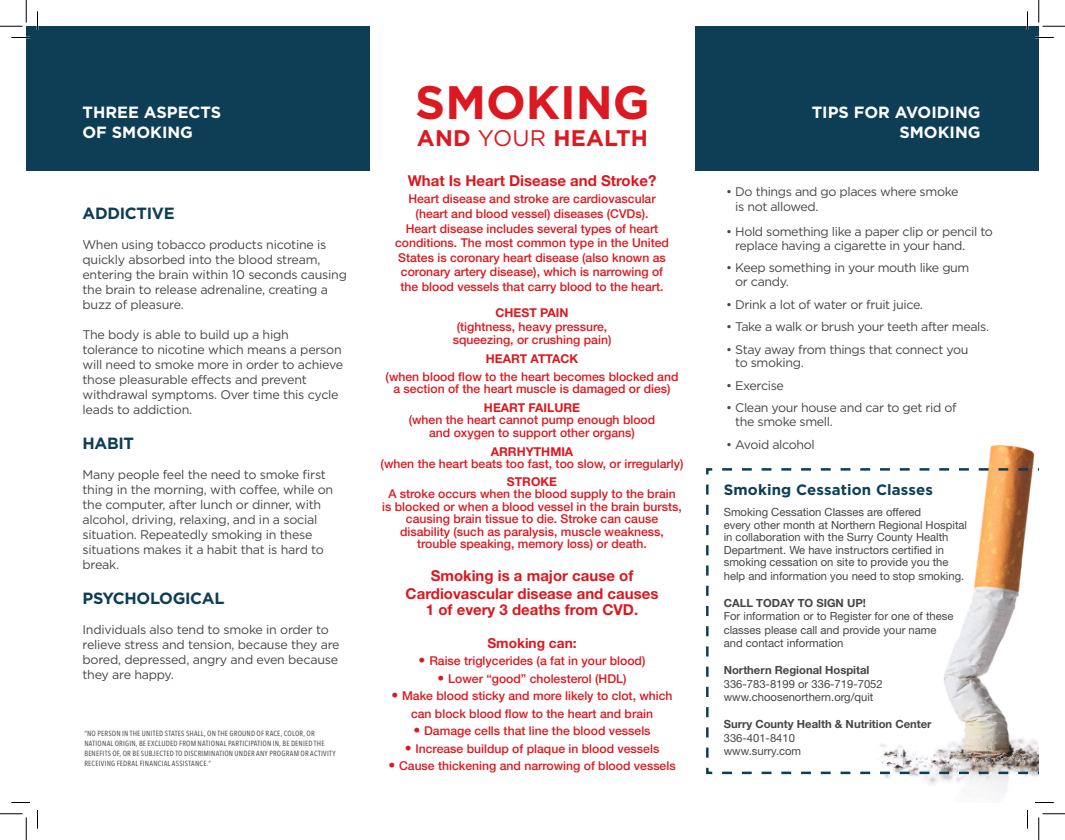
<style>
.page{position:relative;width:1065px;height:840px;background:#fff}
.page>*{position:absolute;margin:0;border:0;box-sizing:border-box;transform-origin:0 0}
.t1{font:700 46.88px "Gotham";color:#dc1820}
.t2{font:700 22.62px "Gotham";letter-spacing:.01em;color:#dc1820}
.t3{font:700 16.25px/20px "Gotham";color:#fff}
.t4{font:700 16.25px "Gotham";letter-spacing:-.02em;color:#0d3e56}
.t5{font:700 15px/18px "Helvetica Neue";color:#dc1820;text-align:center}
.t6{font:700 15px "Gotham";letter-spacing:.01em;color:#0d3e56}
.t7{font:700 13.75px "Helvetica Neue";color:#dc1820}
.t8{font:12.5px/15px "Gotham";letter-spacing:-.02em;color:#454647}
.t9{font:500 12.25px/12.5px "Helvetica Neue";color:#dc1820;text-align:center}
.t10{font:700 12.25px "Helvetica Neue";color:#dc1820}
.t11{font:11.25px/12.8px "Helvetica Neue";color:#454647}
.t12{font:700 11.25px "Helvetica Neue";color:#454647}
.t13{font:500 7.5px/10px "Avenir Next Condensed";letter-spacing:.025em;color:#57585a}
.s1{font-weight:400}
.s2{font-weight:700}
.s3{font-weight:400;font-size:13.75px}
</style>
<div class="page">
<img style="left:884px;top:444px;width:155px;height:347px">
<div style="left:695px;top:26px;width:344px;height:144px;background:#0d3e56"></div>
<div style="left:26px;top:26px;width:344px;height:144px;background:#0d3e56"></div>
<svg style="left:706px;top:467px;width:333px;height:308px"></svg>
<svg style="left:11px;top:37px;width:19px;height:1px"></svg>
<svg style="left:1035px;top:37px;width:19px;height:1px"></svg>
<svg style="left:11px;top:802px;width:19px;height:1px"></svg>
<svg style="left:1035px;top:802px;width:19px;height:1px"></svg>
<svg style="left:37px;top:11px;width:1px;height:19px"></svg>
<svg style="left:37px;top:810px;width:1px;height:19px"></svg>
<svg style="left:1027px;top:11px;width:1px;height:19px"></svg>
<svg style="left:1027px;top:810px;width:1px;height:19px"></svg>
<svg style="left:0;top:0;width:27px;height:27px"></svg>
<svg style="left:0;top:814px;width:27px;height:26px"></svg>
<svg style="left:1039px;top:0;width:26px;height:27px"></svg>
<svg style="left:1039px;top:814px;width:26px;height:26px"></svg>
<p class="t3" style="left:82px;top:102px;width:140px">THREE ASPECTS<br>OF SMOKING</p>
<p class="t4" style="left:82px;top:203px;width:94px">ADDICTIVE</p>
<p class="t8" style="left:82px;top:237px;width:266px">When using tobacco products nicotine is quickly absorbed into the blood stream, entering the brain within 10 seconds causing the brain to release adrenaline, creating a buzz of pleasure.</p>
<p class="t8" style="left:82px;top:327px;width:262px">The body is able to build up a high tolerance to nicotine which means a person will need to smoke more in order to achieve those pleasurable effects and prevent withdrawal symptoms. Over time this cycle leads to addiction.</p>
<p class="t4" style="left:82px;top:433px;width:53px">HABIT</p>
<p class="t8" style="left:82px;top:467px;width:252px">Many people feel the need to smoke first thing in the morning, with coffee, while on the computer, after lunch or dinner, with alcohol, driving, relaxing, and in a social situation. Repeatedly smoking in these situations makes it a habit that is hard to break.</p>
<p class="t4" style="left:82px;top:588px;width:143px">PSYCHOLOGICAL</p>
<p class="t8" style="left:82px;top:622px;width:259px">Individuals also tend to smoke in order to relieve stress and tension, because they are bored, depressed, angry and even because they are happy.</p>
<p class="t13" style="left:84px;top:729px;width:253px">“NO PERSON IN THE UNITED STATES SHALL, ON THE GROUND OF RACE, COLOR, OR NATIONAL ORIGIN, BE EXCLUDED FROM NATIONAL PARTICIPATION IN, BE DENIED THE BENEFITS OF, OR BE SUBJECTED TO DISCRIMINATION UNDER ANY PROGRAM OR ACTIVITY RECEIVING FEDRAL FINANCIAL ASSISTANCE.”</p>
<p class="t1" style="left:415px;top:74px;width:236px">SMOKING</p>
<p class="t2" style="left:417px;top:124px;width:233px">AND <span class="s1">YOUR</span> HEALTH</p>
<p class="t5" style="left:408px;top:171px;width:250px">What Is Heart Disease and Stroke?</p>
<p class="t9" style="left:408px;top:192px;width:249px;line-height:14.6px">Heart disease and stroke are cardiovascular (heart and blood vessel) diseases (CVDs).</p>
<p class="t9" style="left:395px;top:221px;width:276px;line-height:14.6px">Heart disease includes several types of heart conditions. The most common type in the United States is coronary heart disease (also known as coronary artery disease), which is narrowing of the blood vessels that carry blood to the heart.</p>
<p class="t10" style="left:496px;top:305px;width:74px">CHEST PAIN</p>
<p class="t9" style="left:453px;top:319px;width:160px;line-height:13.8px">(tightness, heavy pressure, squeezing, or crushing pain)</p>
<p class="t10" style="left:486px;top:351px;width:94px">HEART ATTACK</p>
<p class="t9" style="left:386px;top:370px;width:294px">(when blood flow to the heart becomes blocked and a section of the heart muscle is damaged or dies)</p>
<p class="t10" style="left:484px;top:400px;width:98px">HEART FAILURE</p>
<p class="t9" style="left:409px;top:414px;width:248px">(when the heart cannot pump enough blood and oxygen to support other organs)</p>
<p class="t9" style="left:381px;top:445px;width:304px"><span class="s2">ARRHYTHMIA<br></span>(when the heart beats too fast, too slow, or irregularly)</p>
<p class="t10" style="left:507px;top:474px;width:52px">STROKE</p>
<p class="t9" style="left:382px;top:488px;width:301px">A stroke occurs when the blood supply to the brain is blocked or when a blood vessel in the brain bursts, causing brain tissue to die. Stroke can cause disability (such as paralysis, muscle weakness, trouble speaking, memory loss) or death.</p>
<p class="t5" style="left:406px;top:566px;width:254px">Smoking is a major cause of<br>Cardiovascular disease and causes</p>
<p class="t5" style="left:426px;top:600px;width:214px">1 of every 3 deaths from CVD.</p>
<p class="t7" style="left:487px;top:634px;width:91px">Smoking can:</p>
<p class="t9" style="left:419px;top:655px;width:228px"><span class="s3">•</span> Raise triglycerides (a fat in your blood)</p>
<p class="t9" style="left:438px;top:672px;width:191px"><span class="s3">•</span> Lower “good” cholesterol (HDL)</p>
<p class="t9" style="left:391px;top:687px;width:283px;line-height:17.5px"><span class="s3">•</span> Make blood sticky and more likely to clot, which can block blood flow to the heart and brain</p>
<p class="t9" style="left:413px;top:725px;width:239px"><span class="s3">•</span> Damage cells that line the blood vessels</p>
<p class="t9" style="left:405px;top:742px;width:256px"><span class="s3">•</span> Increase buildup of plaque in blood vessels</p>
<p class="t9" style="left:388px;top:760px;width:289px"><span class="s3">•</span> Cause thickening and narrowing of blood vessels</p>
<p class="t3" style="left:812px;top:102px;width:170px;text-align:right">TIPS FOR AVOIDING<br>SMOKING</p>
<p class="t8" style="left:735px;top:184px;width:225px;text-indent:-9px">• Do things and go places where smoke is not allowed.</p>
<p class="t8" style="left:735px;top:225px;width:259px;line-height:13.8px;text-indent:-9px">• Hold something like a paper clip or pencil to replace having a cigarette in your hand.</p>
<p class="t8" style="left:735px;top:261px;width:236px;line-height:13.8px;text-indent:-9px">• Keep something in your mouth like gum or candy.</p>
<p class="t8" style="left:726px;top:297px;width:198px">• Drink a lot of water or fruit juice.</p>
<p class="t8" style="left:726px;top:319px;width:264px">• Take a walk or brush your teeth after meals.</p>
<p class="t8" style="left:735px;top:342px;width:235px;line-height:13.8px;text-indent:-9px">• Stay away from things that connect you to smoking.</p>
<p class="t8" style="left:726px;top:378px;width:59px">• Exercise</p>
<p class="t8" style="left:735px;top:401px;width:223px;line-height:13.8px;text-indent:-9px">• Clean your house and car to get rid of the smoke smell.</p>
<p class="t8" style="left:726px;top:437px;width:90px">• Avoid alcohol</p>
<p class="t6" style="left:724px;top:481px;width:211px">Smoking Cessation Classes</p>
<p class="t11" style="left:724px;top:506px;width:199px">Smoking Cessation Classes are offered</p>
<p class="t11" style="left:724px;top:518px;width:245px">every other month at Northern Regional Hospital in collaboration with the Surry County Health Department. We have instructors certified in smoking cessation on site to provide you the help and information you need to stop smoking.</p>
<p class="t12" style="left:724px;top:596px;width:144px">CALL TODAY TO SIGN UP!</p>
<p class="t11" style="left:724px;top:609px;width:231px;line-height:13.5px">For information or to Register for one of these classes please call and provide your name and contact information</p>
<p class="t12" style="left:724px;top:663px;width:147px">Northern Regional Hospital</p>
<p class="t11" style="left:724px;top:677px;width:161px">336-783-8199 or 336-719-7052</p>
<p class="t11" style="left:724px;top:691px;width:151px">www.choosenorthern.org/quit</p>
<p class="t12" style="left:724px;top:717px;width:209px">Surry County Health &amp; Nutrition Center</p>
<p class="t11" style="left:724px;top:731px;width:73px">336-401-8410</p>
<p class="t11" style="left:724px;top:745px;width:79px">www.surry.com</p>
</div>
